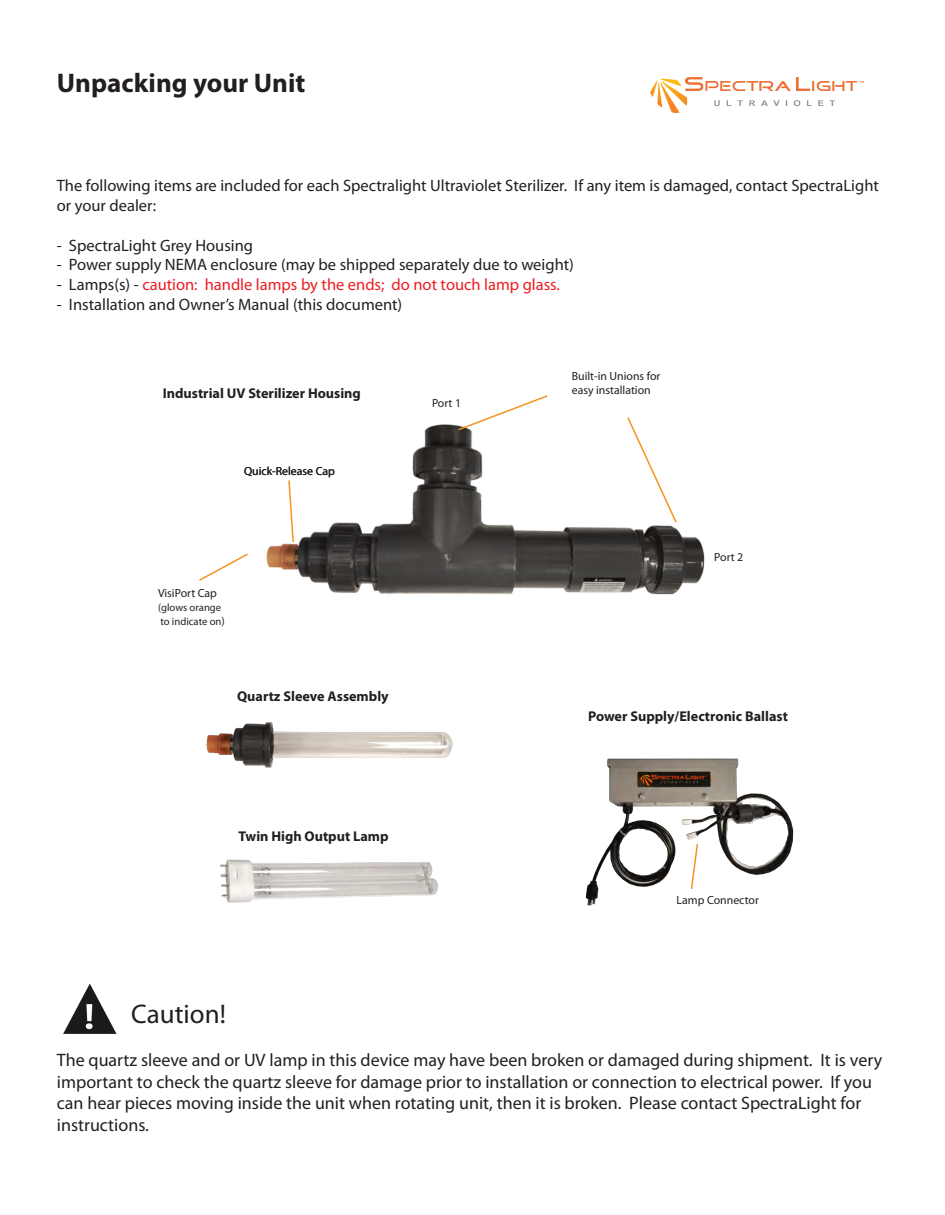
<style>
.page{position:relative;width:945px;height:1215px;background:#fff}
.page>*{position:absolute;margin:0;border:0;box-sizing:border-box;transform-origin:0 0}
.t1{font:700 27px "Myriad Pro";color:#231f20}
.t2{font:27px "Myriad Pro";color:#231f20}
.t3{font:18px/21.6px "Myriad Pro";color:#231f20}
.t4{font:16.5px/19.8px "Myriad Pro";color:#231f20}
.t5{font:16.5px "Myriad Pro";color:#ee1d23}
.t6{font:700 14.25px "Myriad Pro";color:#231f20}
.t7{font:11.85px/14.2px "Myriad Pro";color:#231f20}
.t8{font:10.65px/14.2px "Myriad Pro";color:#231f20}
.s1{color:#231f20}
.s2{font-size:11.85px}
</style>
<div class="page">
<img style="left:63px;top:983px;width:54px;height:51px">
<img style="left:650px;top:77px;width:214px;height:36px">
<img style="left:266px;top:424px;width:439px;height:171px">
<svg style="left:626px;top:417px;width:52px;height:107px"></svg>
<svg style="left:457px;top:395px;width:92px;height:37px"></svg>
<svg style="left:287px;top:479px;width:8px;height:65px"></svg>
<svg style="left:199px;top:553px;width:49px;height:28px"></svg>
<img style="left:206px;top:722px;width:247px;height:46px">
<img style="left:220px;top:859px;width:218px;height:44px">
<img style="left:585px;top:758px;width:209px;height:148px">
<p class="t1" style="left:57px;top:66px;width:250px">Unpacking your Unit</p>
<p class="t4" style="left:57px;top:176px;width:824px">The following items are included for each Spectralight Ultraviolet Sterilizer. If any item is damaged, contact SpectraLight or your dealer:</p>
<p class="t4" style="left:57px;top:235px;width:198px">- SpectraLight Grey Housing</p>
<p class="t4" style="left:57px;top:255px;width:519px">- Power supply NEMA enclosure (may be shipped separately due to weight)</p>
<p class="t5" style="left:57px;top:275px;width:505px"><span class="s1">- Lamps(s) -</span> caution: handle lamps by the ends; do not touch lamp glass.</p>
<p class="t4" style="left:57px;top:294px;width:347px">- Installation and Owner’s Manual (this document)</p>
<p class="t6" style="left:163px;top:384px;width:200px">Industrial UV Sterilizer Housing</p>
<p class="t7" style="left:244px;top:464px;width:92px">Quick-Release Cap</p>
<p class="t7" style="left:158px;top:585px;width:60px">VisiPort Cap</p>
<p class="t8" style="left:158px;top:600px;width:68px">(glows orange to indicate on<span class="s2">)</span></p>
<p class="t6" style="left:237px;top:687px;width:153px">Quartz Sleeve Assembly</p>
<p class="t7" style="left:432px;top:396px;width:31px">Port 1</p>
<p class="t6" style="left:239px;top:827px;width:152px">Twin High Output Lamp</p>
<p class="t7" style="left:572px;top:369px;width:90px">Built-in Unions for easy installation</p>
<p class="t7" style="left:714px;top:550px;width:31px">Port 2</p>
<p class="t6" style="left:588px;top:707px;width:201px">Power Supply/Electronic Ballast</p>
<p class="t7" style="left:677px;top:893px;width:84px">Lamp Connector</p>
<p class="t2" style="left:131px;top:997px;width:96px">Caution!</p>
<p class="t3" style="left:57px;top:1049px;width:827px">The quartz sleeve and or UV lamp in this device may have been broken or damaged during shipment. It is very important to check the quartz sleeve for damage prior to installation or connection to electrical power. If you can hear pieces moving inside the unit when rotating unit, then it is broken. Please contact SpectraLight for instructions.</p>
</div>
